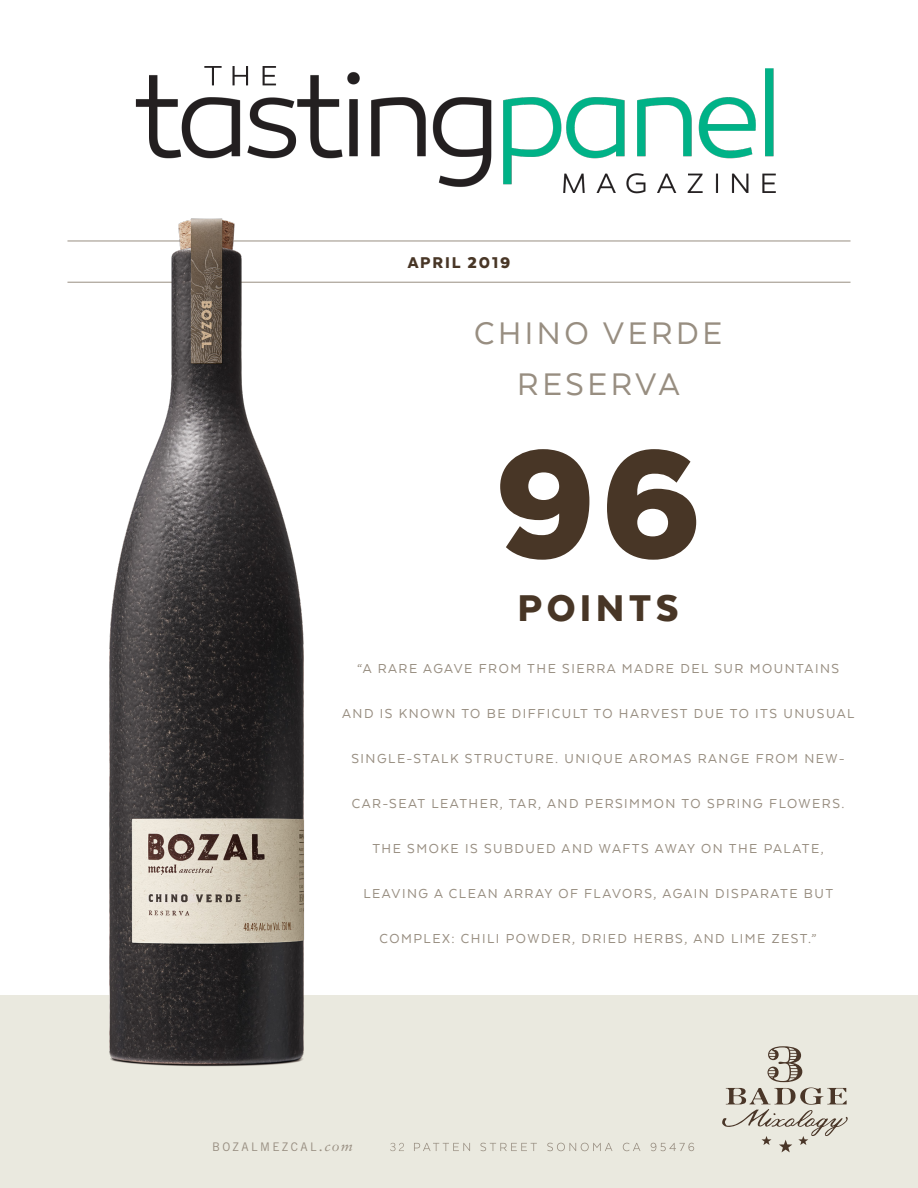
<style>
.page{position:relative;width:918px;height:1188px;background:#fff}
.page>*{position:absolute;margin:0;border:0;box-sizing:border-box;transform-origin:0 0}
.t1{font:900 179.25px "Texta";color:#483626}
.t2{font:900 42.9px "Texta";letter-spacing:.1em;color:#483626}
.t3{font:36px "Texta";letter-spacing:.1em;color:#988e81}
.t4{font:900 18px "Texta";letter-spacing:.1em;color:#483626}
.t5{font:15px "Texta";letter-spacing:.1em;color:#988e81}
.t6{font:11.85px "Trade Gothic";letter-spacing:.2em;color:#988e81}
.s1{font-family:"Sabon";font-style:italic;font-size:13.95px}
</style>
<div class="page">
<div style="left:0;top:995px;width:918px;height:193px;background:#eae9df"></div>
<svg style="left:767px;top:1046px;width:35px;height:36px"></svg>
<svg style="left:722px;top:1088px;width:126px;height:64px"></svg>
<hr style="left:67px;top:241px;width:784px;height:1px;background:#988e81">
<hr style="left:67px;top:282px;width:784px;height:1px;background:#988e81">
<svg style="left:390px;top:1143px;width:304px;height:8px"></svg>
<img style="left:85px;top:218px;width:243px;height:849px">
<img style="left:135px;top:66px;width:641px;height:128px">
<p class="t4" style="left:408px;top:253px;width:104px">APRIL 2019</p>
<p class="t3" style="left:474px;top:315px;width:250px">CHINO VERDE</p>
<p class="t3" style="left:517px;top:366px;width:164px">RESERVA</p>
<p class="t1" style="left:494px;top:410px;width:209px">96</p>
<p class="t2" style="left:518px;top:586px;width:162px">POINTS</p>
<p class="t5" style="left:357px;top:661px;width:484px">“A RARE AGAVE FROM THE SIERRA MADRE DEL SUR MOUNTAINS</p>
<p class="t5" style="left:342px;top:706px;width:514px">AND IS KNOWN TO BE DIFFICULT TO HARVEST DUE TO ITS UNUSUAL</p>
<p class="t5" style="left:352px;top:751px;width:495px">SINGLE-STALK STRUCTURE. UNIQUE AROMAS RANGE FROM NEW-</p>
<p class="t5" style="left:352px;top:796px;width:494px">CAR-SEAT LEATHER, TAR, AND PERSIMMON TO SPRING FLOWERS.</p>
<p class="t5" style="left:372px;top:841px;width:453px">THE SMOKE IS SUBDUED AND WAFTS AWAY ON THE PALATE,</p>
<p class="t5" style="left:363px;top:886px;width:471px">LEAVING A CLEAN ARRAY OF FLAVORS, AGAIN DISPARATE BUT</p>
<p class="t5" style="left:380px;top:931px;width:439px">COMPLEX: CHILI POWDER, DRIED HERBS, AND LIME ZEST.”</p>
<p class="t6" style="left:212px;top:1139px;width:142px">BOZALMEZCAL<span class="s1">.com</span></p>
</div>
